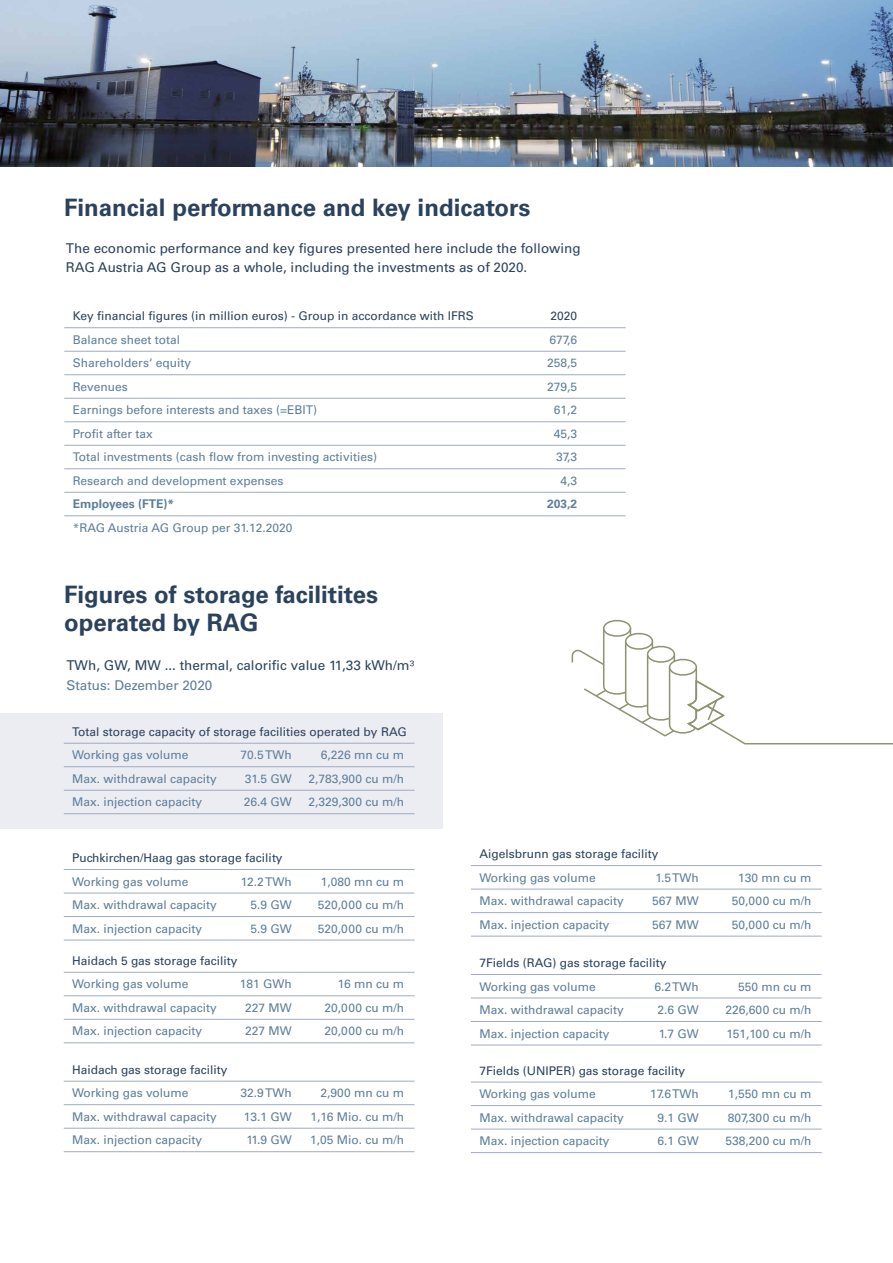
<style>
.page{position:relative;width:893px;height:1263px;background:#fff}
.page>*{position:absolute;margin:0;border:0;box-sizing:border-box;transform-origin:0 0}
.t1{font:700 24px/28.5px "Univers LT Std";color:#2a425e}
.t2{font:13.5px/19.5px "Univers LT Std";color:#2a425e}
.t3{font:13.5px "Univers LT Std";color:#5d7e9a}
.t4{font:12px "Univers LT Std";color:#5d7e9a}
.t5{font:12px "Univers LT Std";color:#2a425e}
.t6{font:700 12px "Univers LT Std";color:#5d7e9a}
</style>
<div class="page">
<hr style="left:64px;top:327px;width:562px;height:1px;background:#a0aac2">
<hr style="left:64px;top:351px;width:562px;height:1px;background:#a0aac2">
<hr style="left:64px;top:374px;width:562px;height:1px;background:#a0aac2">
<hr style="left:64px;top:398px;width:562px;height:1px;background:#a0aac2">
<hr style="left:64px;top:421px;width:562px;height:1px;background:#a0aac2">
<hr style="left:64px;top:445px;width:562px;height:1px;background:#a0aac2">
<hr style="left:64px;top:468px;width:562px;height:1px;background:#a0aac2">
<hr style="left:64px;top:492px;width:562px;height:1px;background:#a0aac2">
<hr style="left:64px;top:515px;width:562px;height:1px;background:#a0aac2">
<hr style="left:64px;top:869px;width:350px;height:1px;background:#a0aac2">
<hr style="left:64px;top:893px;width:350px;height:1px;background:#a0aac2">
<hr style="left:64px;top:916px;width:350px;height:1px;background:#a0aac2">
<hr style="left:64px;top:940px;width:350px;height:1px;background:#a0aac2">
<hr style="left:64px;top:972px;width:350px;height:1px;background:#a0aac2">
<hr style="left:64px;top:995px;width:350px;height:1px;background:#a0aac2">
<hr style="left:64px;top:1019px;width:350px;height:1px;background:#a0aac2">
<hr style="left:64px;top:1042px;width:350px;height:1px;background:#a0aac2">
<hr style="left:64px;top:1081px;width:350px;height:1px;background:#a0aac2">
<hr style="left:64px;top:1104px;width:350px;height:1px;background:#a0aac2">
<hr style="left:64px;top:1128px;width:350px;height:1px;background:#a0aac2">
<hr style="left:64px;top:1151px;width:350px;height:1px;background:#a0aac2">
<hr style="left:471px;top:865px;width:351px;height:1px;background:#a0aac2">
<hr style="left:471px;top:889px;width:351px;height:1px;background:#a0aac2">
<hr style="left:471px;top:912px;width:351px;height:1px;background:#a0aac2">
<hr style="left:471px;top:936px;width:351px;height:1px;background:#a0aac2">
<hr style="left:471px;top:974px;width:351px;height:1px;background:#a0aac2">
<hr style="left:471px;top:998px;width:351px;height:1px;background:#a0aac2">
<hr style="left:471px;top:1021px;width:351px;height:1px;background:#a0aac2">
<hr style="left:471px;top:1045px;width:351px;height:1px;background:#a0aac2">
<hr style="left:471px;top:1082px;width:351px;height:1px;background:#a0aac2">
<hr style="left:471px;top:1105px;width:351px;height:1px;background:#a0aac2">
<hr style="left:471px;top:1129px;width:351px;height:1px;background:#a0aac2">
<hr style="left:471px;top:1152px;width:351px;height:1px;background:#a0aac2">
<img style="left:0;top:0;width:893px;height:166px">
<div style="left:0;top:713px;width:442px;height:116px;background:#ecedf3"></div>
<hr style="left:64px;top:743px;width:350px;height:1px;background:#a0aac2">
<hr style="left:64px;top:766px;width:350px;height:1px;background:#a0aac2">
<hr style="left:64px;top:790px;width:350px;height:1px;background:#a0aac2">
<hr style="left:64px;top:813px;width:350px;height:1px;background:#a0aac2">
<svg style="left:571px;top:620px;width:322px;height:125px"></svg>
<h1 class="t1" style="left:64px;top:194px;width:468px">Financial performance and key indicators</h1>
<p class="t2" style="left:66px;top:238px;width:516px">The economic performance and key figures presented here include the following<br>RAG Austria AG Group as a whole, including the investments as of 2020.</p>
<p class="t5" style="left:73px;top:309px;width:403px">Key financial figures (in million euros) - Group in accordance with IFRS</p>
<p class="t5" style="left:551px;top:309px;width:28px">2020</p>
<p class="t4" style="left:73px;top:332px;width:109px">Balance sheet total</p>
<p class="t4" style="left:550px;top:332px;width:29px">677,6</p>
<p class="t4" style="left:73px;top:356px;width:120px">Shareholders‘ equity</p>
<p class="t4" style="left:547px;top:356px;width:32px">258,5</p>
<p class="t4" style="left:73px;top:379px;width:57px">Revenues</p>
<p class="t4" style="left:547px;top:379px;width:32px">279,5</p>
<p class="t4" style="left:73px;top:403px;width:246px">Earnings before interests and taxes (=EBIT)</p>
<p class="t4" style="left:554px;top:403px;width:25px">61,2</p>
<p class="t4" style="left:73px;top:426px;width:82px">Profit after tax</p>
<p class="t4" style="left:554px;top:426px;width:25px">45,3</p>
<p class="t4" style="left:73px;top:450px;width:306px">Total investments (cash flow from investing activities)</p>
<p class="t4" style="left:556px;top:450px;width:23px">37,3</p>
<p class="t4" style="left:73px;top:473px;width:212px">Research and development expenses</p>
<p class="t4" style="left:561px;top:473px;width:18px">4,3</p>
<p class="t6" style="left:73px;top:497px;width:103px">Employees (FTE)*</p>
<p class="t6" style="left:547px;top:497px;width:32px">203,2</p>
<p class="t4" style="left:73px;top:521px;width:221px">*RAG Austria AG Group per 31.12.2020</p>
<h1 class="t1" style="left:64px;top:580px;width:315px">Figures of storage facilitites operated by RAG</h1>
<p class="t2" style="left:66px;top:656px;width:349px">TWh, GW, MW ... thermal, calorific value 11,33 kWh/m³</p>
<p class="t3" style="left:66px;top:677px;width:148px">Status: Dezember 2020</p>
<p class="t5" style="left:72px;top:724px;width:336px">Total storage capacity of storage facilities operated by RAG</p>
<p class="t4" style="left:72px;top:748px;width:118px">Working gas volume</p>
<p class="t4" style="left:241px;top:748px;width:53px">70.5 TWh</p>
<p class="t4" style="left:321px;top:748px;width:85px">6,226 mn cu m</p>
<p class="t4" style="left:72px;top:771px;width:146px">Max. withdrawal capacity</p>
<p class="t4" style="left:245px;top:771px;width:48px">31.5 GW</p>
<p class="t4" style="left:308px;top:771px;width:97px">2,783,900 cu m/h</p>
<p class="t4" style="left:72px;top:795px;width:132px">Max. injection capacity</p>
<p class="t4" style="left:244px;top:795px;width:50px">26.4 GW</p>
<p class="t4" style="left:308px;top:795px;width:97px">2,329,300 cu m/h</p>
<p class="t5" style="left:72px;top:851px;width:212px">Puchkirchen/Haag gas storage facility</p>
<p class="t4" style="left:72px;top:874px;width:118px">Working gas volume</p>
<p class="t4" style="left:241px;top:874px;width:53px">12.2 TWh</p>
<p class="t4" style="left:321px;top:874px;width:85px">1,080 mn cu m</p>
<p class="t4" style="left:72px;top:898px;width:146px">Max. withdrawal capacity</p>
<p class="t4" style="left:250px;top:898px;width:43px">5.9 GW</p>
<p class="t4" style="left:318px;top:898px;width:88px">520,000 cu m/h</p>
<p class="t4" style="left:72px;top:921px;width:132px">Max. injection capacity</p>
<p class="t4" style="left:250px;top:921px;width:43px">5.9 GW</p>
<p class="t4" style="left:318px;top:921px;width:88px">520,000 cu m/h</p>
<p class="t5" style="left:72px;top:953px;width:167px">Haidach 5 gas storage facility</p>
<p class="t4" style="left:72px;top:977px;width:118px">Working gas volume</p>
<p class="t4" style="left:240px;top:977px;width:53px">181 GWh</p>
<p class="t4" style="left:338px;top:977px;width:68px">16 mn cu m</p>
<p class="t4" style="left:72px;top:1000px;width:146px">Max. withdrawal capacity</p>
<p class="t4" style="left:245px;top:1000px;width:48px">227 MW</p>
<p class="t4" style="left:325px;top:1000px;width:81px">20,000 cu m/h</p>
<p class="t4" style="left:72px;top:1024px;width:132px">Max. injection capacity</p>
<p class="t4" style="left:245px;top:1024px;width:48px">227 MW</p>
<p class="t4" style="left:325px;top:1024px;width:81px">20,000 cu m/h</p>
<p class="t5" style="left:72px;top:1062px;width:157px">Haidach gas storage facility</p>
<p class="t4" style="left:72px;top:1086px;width:118px">Working gas volume</p>
<p class="t4" style="left:241px;top:1086px;width:53px">32.9 TWh</p>
<p class="t4" style="left:320px;top:1086px;width:85px">2,900 mn cu m</p>
<p class="t4" style="left:72px;top:1109px;width:146px">Max. withdrawal capacity</p>
<p class="t4" style="left:244px;top:1109px;width:49px">13.1 GW</p>
<p class="t4" style="left:310px;top:1109px;width:95px">1,16 Mio. cu m/h</p>
<p class="t4" style="left:72px;top:1133px;width:132px">Max. injection capacity</p>
<p class="t4" style="left:247px;top:1133px;width:47px">11.9 GW</p>
<p class="t4" style="left:310px;top:1133px;width:96px">1,05 Mio. cu m/h</p>
<p class="t5" style="left:479px;top:847px;width:181px">Aigelsbrunn gas storage facility</p>
<p class="t4" style="left:479px;top:870px;width:118px">Working gas volume</p>
<p class="t4" style="left:656px;top:870px;width:45px">1.5 TWh</p>
<p class="t4" style="left:738px;top:870px;width:75px">130 mn cu m</p>
<p class="t4" style="left:479px;top:894px;width:146px">Max. withdrawal capacity</p>
<p class="t4" style="left:652px;top:894px;width:48px">567 MW</p>
<p class="t4" style="left:732px;top:894px;width:81px">50,000 cu m/h</p>
<p class="t4" style="left:479px;top:917px;width:132px">Max. injection capacity</p>
<p class="t4" style="left:652px;top:917px;width:48px">567 MW</p>
<p class="t4" style="left:732px;top:917px;width:81px">50,000 cu m/h</p>
<p class="t5" style="left:479px;top:956px;width:188px">7Fields (RAG) gas storage facility</p>
<p class="t4" style="left:479px;top:979px;width:118px">Working gas volume</p>
<p class="t4" style="left:654px;top:979px;width:46px">6.2 TWh</p>
<p class="t4" style="left:738px;top:979px;width:75px">550 mn cu m</p>
<p class="t4" style="left:479px;top:1003px;width:146px">Max. withdrawal capacity</p>
<p class="t4" style="left:658px;top:1003px;width:43px">2.6 GW</p>
<p class="t4" style="left:726px;top:1003px;width:87px">226,600 cu m/h</p>
<p class="t4" style="left:479px;top:1026px;width:132px">Max. injection capacity</p>
<p class="t4" style="left:659px;top:1026px;width:42px">1.7 GW</p>
<p class="t4" style="left:726px;top:1026px;width:87px">151,100 cu m/h</p>
<p class="t5" style="left:479px;top:1063px;width:207px">7Fields (UNIPER) gas storage facility</p>
<p class="t4" style="left:479px;top:1087px;width:118px">Working gas volume</p>
<p class="t4" style="left:650px;top:1087px;width:50px">17.6 TWh</p>
<p class="t4" style="left:728px;top:1087px;width:85px">1,550 mn cu m</p>
<p class="t4" style="left:479px;top:1110px;width:146px">Max. withdrawal capacity</p>
<p class="t4" style="left:658px;top:1110px;width:43px">9.1 GW</p>
<p class="t4" style="left:728px;top:1110px;width:85px">807,300 cu m/h</p>
<p class="t4" style="left:479px;top:1134px;width:132px">Max. injection capacity</p>
<p class="t4" style="left:658px;top:1134px;width:43px">6.1 GW</p>
<p class="t4" style="left:726px;top:1134px;width:87px">538,200 cu m/h</p>
</div>
